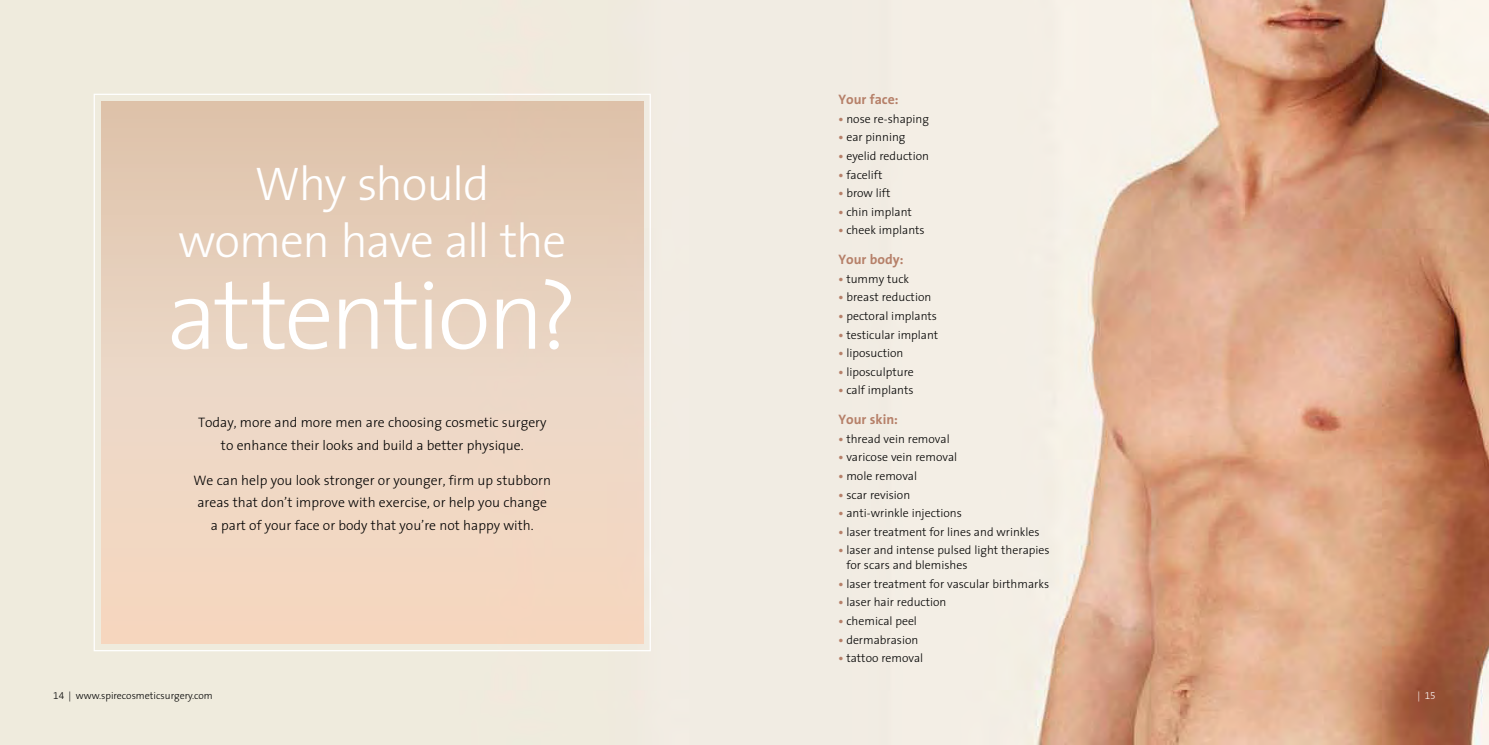
<style>
.page{position:relative;width:1489px;height:745px;background:#fff}
.page>*{position:absolute;margin:0;border:0;box-sizing:border-box;transform-origin:0 0}
.t1{font:300 98.75px "The Sans Spire";letter-spacing:-.035em;color:#fff}
.t2{font:300 47.5px/57px "The Sans Spire";letter-spacing:-.03em;color:#fff;text-align:center}
.t3{font:300 13.75px/22.5px "The Sans Spire";color:#000;text-align:center}
.t4{font:700 13.75px "The Sans Spire";color:#b68069}
.t5{font:300 11.88px/15px "The Sans Spire";color:#000}
.t6{font:300 10px "The Sans Spire";color:#000}
.t7{font:300 10px "The Sans Spire";color:#fff}
.s1{font-weight:700;color:#b68069}
</style>
<div class="page">
<img style="left:0;top:0;width:1488px;height:744px">
<div style="left:101px;top:101px;width:542px;height:542px;background:linear-gradient(to bottom,#dec7b2,#f7ddc9)"></div>
<h2 class="t2" style="left:178px;top:157px;width:389px">Why should women have all the</h2>
<h1 class="t1" style="left:167px;top:261px;width:412px">attention?</h1>
<p class="t3" style="left:198px;top:411px;width:350px">Today, more and more men are choosing cosmetic surgery to enhance their looks and build a better physique.</p>
<p class="t3" style="left:193px;top:469px;width:359px">We can help you look stronger or younger, firm up stubborn areas that don’t improve with exercise, or help you change a part of your face or body that you’re not happy with.</p>
<p class="t4" style="left:838px;top:92px;width:62px">Your face:</p>
<p class="t5" style="left:838px;top:112px;width:92px"><span class="s1">•</span> nose re-shaping</p>
<p class="t5" style="left:838px;top:130px;width:69px"><span class="s1">•</span> ear pinning</p>
<p class="t5" style="left:838px;top:149px;width:92px"><span class="s1">•</span> eyelid reduction</p>
<p class="t5" style="left:838px;top:167px;width:45px"><span class="s1">•</span> facelift</p>
<p class="t5" style="left:838px;top:186px;width:53px"><span class="s1">•</span> brow lift</p>
<p class="t5" style="left:838px;top:204px;width:75px"><span class="s1">•</span> chin implant</p>
<p class="t5" style="left:838px;top:223px;width:88px"><span class="s1">•</span> cheek implants</p>
<p class="t4" style="left:838px;top:252px;width:66px">Your body:</p>
<p class="t5" style="left:838px;top:271px;width:72px"><span class="s1">•</span> tummy tuck</p>
<p class="t5" style="left:838px;top:290px;width:94px"><span class="s1">•</span> breast reduction</p>
<p class="t5" style="left:838px;top:308px;width:100px"><span class="s1">•</span> pectoral implants</p>
<p class="t5" style="left:838px;top:327px;width:101px"><span class="s1">•</span> testicular implant</p>
<p class="t5" style="left:838px;top:346px;width:66px"><span class="s1">•</span> liposuction</p>
<p class="t5" style="left:838px;top:364px;width:77px"><span class="s1">•</span> liposculpture</p>
<p class="t5" style="left:838px;top:383px;width:77px"><span class="s1">•</span> calf implants</p>
<p class="t4" style="left:838px;top:411px;width:61px">Your skin:</p>
<p class="t5" style="left:838px;top:431px;width:113px"><span class="s1">•</span> thread vein removal</p>
<p class="t5" style="left:838px;top:450px;width:120px"><span class="s1">•</span> varicose vein removal</p>
<p class="t5" style="left:838px;top:468px;width:80px"><span class="s1">•</span> mole removal</p>
<p class="t5" style="left:838px;top:487px;width:73px"><span class="s1">•</span> scar revision</p>
<p class="t5" style="left:838px;top:505px;width:125px"><span class="s1">•</span> anti-wrinkle injections</p>
<p class="t5" style="left:838px;top:524px;width:203px"><span class="s1">•</span> laser treatment for lines and wrinkles</p>
<p class="t5" style="left:846px;top:542px;width:205px;text-indent:-8px"><span class="s1">•</span> laser and intense pulsed light therapies for scars and blemishes</p>
<p class="t5" style="left:838px;top:576px;width:212px"><span class="s1">•</span> laser treatment for vascular birthmarks</p>
<p class="t5" style="left:838px;top:595px;width:110px"><span class="s1">•</span> laser hair reduction</p>
<p class="t5" style="left:838px;top:613px;width:80px"><span class="s1">•</span> chemical peel</p>
<p class="t5" style="left:838px;top:632px;width:81px"><span class="s1">•</span> dermabrasion</p>
<p class="t5" style="left:838px;top:650px;width:86px"><span class="s1">•</span> tattoo removal</p>
<p class="t6" style="left:53px;top:690px;width:161px">14 | www.spirecosmeticsurgery.com</p>
<p class="t7" style="left:1417px;top:690px;width:20px">| 15</p>
</div>
